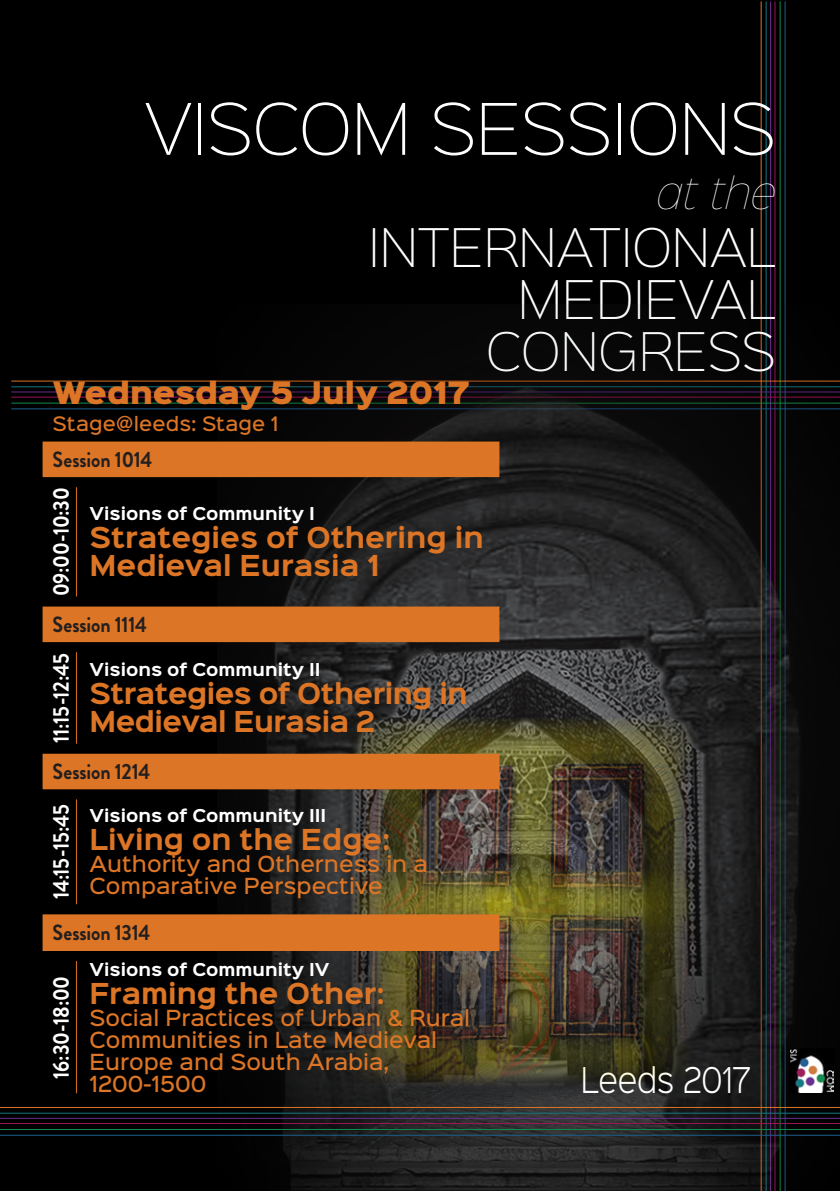
<style>
.page{position:relative;width:840px;height:1191px;background:#fff}
.page>*{position:absolute;margin:0;border:0;box-sizing:border-box;transform-origin:0 0}
.t1{font:64px "Sinkin Sans 200 X Light";color:#fff}
.t2{font:48px/52px "Sinkin Sans 200 X Light";color:#fff;text-align:right}
.t3{font:italic 100 40px "Sinkin Sans 100";color:#fff}
.t4{font:300 32px "Sinkin Sans 300";letter-spacing:-.015em;color:#fff;scale:.9 1}
.t5{font:27.8px "Sinkin Sans 900 X Black";letter-spacing:-.005em;color:#dc7525}
.t6{font:700 26px/28px "Sinkin Sans 700";color:#dc7525}
.t7{font:700 26px/28px "Sinkin Sans 700";letter-spacing:-.02em;color:#dc7525}
.t8{font:700 22.6px "Brandon Grotesque";letter-spacing:-.01em;color:#fff;scale:.9 1}
.t9{font:700 22px "Brandon Grotesque";letter-spacing:-.005em;color:#231f20;scale:.9 1}
.t10{font:500 20px/22px "Sinkin Sans 500";color:#dc7525}
.t11{font:500 18px "Sinkin Sans 500";letter-spacing:.005em;color:#dc7525}
.t12{font:700 16px "Sinkin Sans 700";color:#fff}
</style>
<div class="page">
<div style="left:0;top:0;width:839px;height:1191px;background:#000"></div>
<hr style="left:784px;top:1px;width:1px;height:1190px;background:#1b6190">
<hr style="left:779px;top:1px;width:1px;height:1190px;background:#138a4d">
<hr style="left:774px;top:1px;width:1px;height:1190px;background:#9c1359">
<hr style="left:760px;top:1px;width:1px;height:1190px;background:#dc7525">
<hr style="left:769px;top:1px;width:1px;height:1190px;background:#682c8b">
<hr style="left:765px;top:1px;width:1px;height:1190px;background:#137882">
<hr style="left:11px;top:408px;width:828px;height:1px;background:#1b6190">
<hr style="left:11px;top:402px;width:828px;height:1px;background:#138a4d">
<hr style="left:11px;top:396px;width:828px;height:1px;background:#9c1359">
<hr style="left:11px;top:380px;width:828px;height:1px;background:#dc7525">
<hr style="left:11px;top:391px;width:828px;height:1px;background:#682c8b">
<hr style="left:11px;top:386px;width:828px;height:1px;background:#137882">
<img style="left:217px;top:305px;width:622px;height:886px">
<img style="left:499px;top:717px;width:194px;height:151px">
<hr style="left:0;top:1134px;width:839px;height:1px;background:#1b6190">
<hr style="left:0;top:1129px;width:839px;height:1px;background:#138a4d">
<hr style="left:0;top:1123px;width:839px;height:1px;background:#9c1359">
<hr style="left:0;top:1107px;width:839px;height:1px;background:#dc7525">
<hr style="left:0;top:1117px;width:839px;height:1px;background:#682c8b">
<hr style="left:0;top:1112px;width:839px;height:1px;background:#137882">
<img style="left:789px;top:1048px;width:44px;height:44px">
<img style="left:351px;top:868px;width:342px;height:218px">
<svg style="left:43px;top:441px;width:456px;height:510px"></svg>
<hr style="left:76px;top:487px;width:1px;height:109px;background:#dc7525">
<hr style="left:76px;top:652px;width:1px;height:91px;background:#dc7525">
<hr style="left:76px;top:799px;width:1px;height:105px;background:#dc7525">
<hr style="left:76px;top:961px;width:1px;height:132px;background:#dc7525">
<h1 class="t1" style="left:144px;top:78px;width:632px">VISCOM SESSIONS</h1>
<h3 class="t3" style="left:656px;top:161px;width:121px">at the</h3>
<h2 class="t2" style="left:368px;top:218px;width:408px">INTERNATIONAL<br>MEDIEVAL<br>CONGRESS</h2>
<h3 class="t5" style="left:53px;top:378px;width:418px">Wednesday 5 July 2017</h3>
<p class="t11" style="left:53px;top:409px;width:227px">Stage@leeds: Stage 1</p>
<p class="t9" style="left:53px;top:444px;width:112px">Session 1014</p>
<p class="t8" style="left:45px;top:596px;width:123px;rotate:-90deg">09:00-10:30</p>
<p class="t12" style="left:89px;top:505px;width:226px">Visions of Community I</p>
<h3 class="t6" style="left:89px;top:525px;width:395px">Strategies of Othering in<br>Medieval Eurasia 1</h3>
<p class="t9" style="left:53px;top:609px;width:106px">Session 1114</p>
<p class="t8" style="left:45px;top:742px;width:101px;rotate:-90deg">11:15-12:45</p>
<p class="t12" style="left:89px;top:661px;width:232px">Visions of Community II</p>
<h3 class="t7" style="left:89px;top:681px;width:379px">Strategies of Othering in<br>Medieval Eurasia 2</h3>
<p class="t9" style="left:53px;top:756px;width:110px">Session 1214</p>
<p class="t8" style="left:45px;top:899px;width:107px;rotate:-90deg">14:15-15:45</p>
<p class="t12" style="left:89px;top:807px;width:238px">Visions of Community III</p>
<h3 class="t6" style="left:89px;top:827px;width:302px">Living on the Edge:</h3>
<p class="t10" style="left:89px;top:851px;width:340px">Authority and Otherness in a<br>Comparative Perspective</p>
<p class="t9" style="left:53px;top:917px;width:110px">Session 1314</p>
<p class="t8" style="left:45px;top:1078px;width:116px;rotate:-90deg">16:30-18:00</p>
<p class="t12" style="left:89px;top:960px;width:241px">Visions of Community IV</p>
<h3 class="t6" style="left:89px;top:980px;width:296px">Framing the Other:</h3>
<p class="t10" style="left:89px;top:1005px;width:382px">Social Practices of Urban &amp; Rural<br>Communities in Late Medieval<br>Europe and South Arabia,<br>1200-1500</p>
<h3 class="t4" style="left:580px;top:1053px;width:190px">Leeds 2017</h3>
</div>
